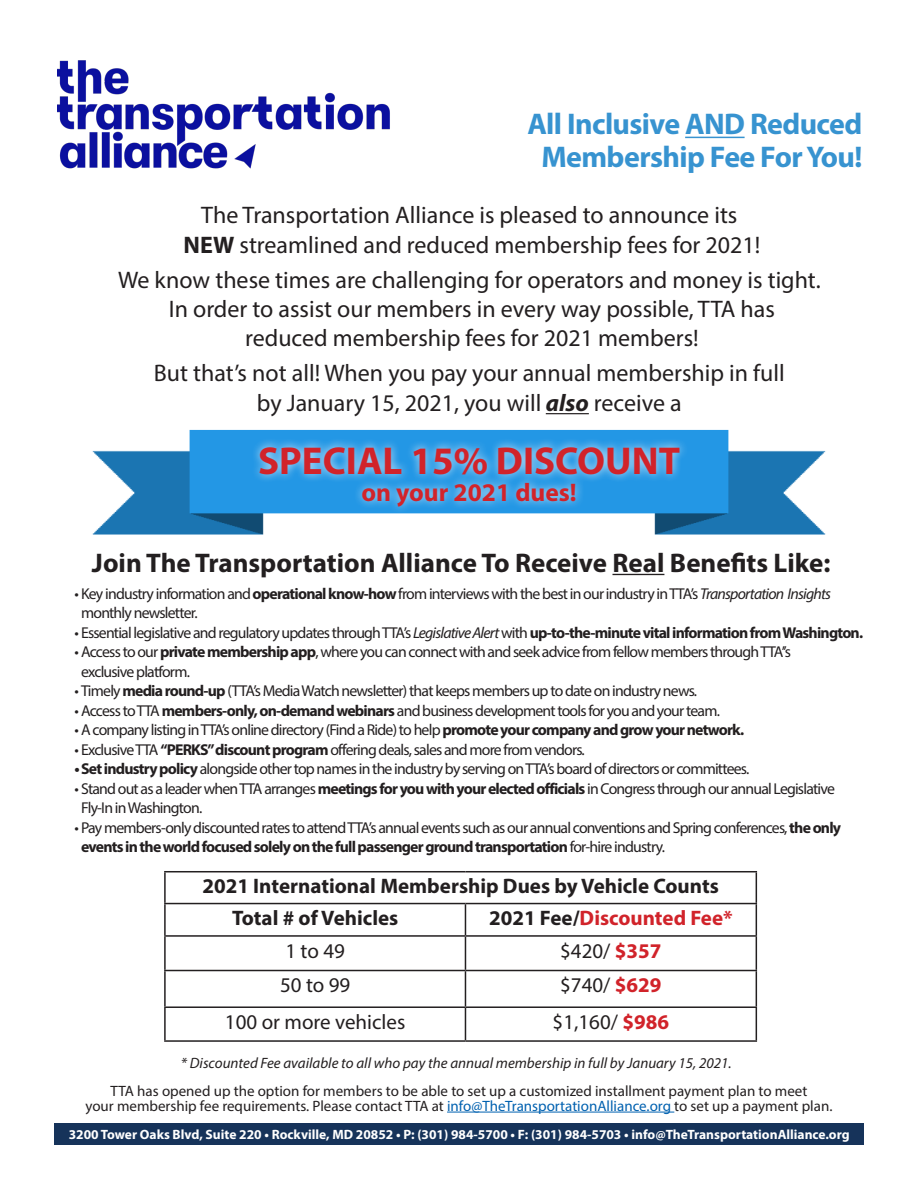
<style>
.page{position:relative;width:918px;height:1188px;background:#fff}
.page>*{position:absolute;margin:0;border:0;box-sizing:border-box;transform-origin:0 0}
.t1{font:700 39px "Myriad Pro";color:#d1232a}
.t2{font:700 30px "Myriad Pro";letter-spacing:-.02em;color:#3793d0}
.t3{font:700 27px "Myriad Pro";color:#231f20}
.t4{font:700 25.5px "Myriad Pro";color:#d1232a}
.t5{font:24px "Myriad Pro";color:#231f20}
.t6{font:700 21px "Myriad Pro";color:#231f20}
.t7{font:21px "Myriad Pro";color:#231f20}
.t8{font:700 21px "Myriad Pro";color:#d1232a}
.t9{font:15.75px/19.5px "Myriad Pro";letter-spacing:-.05em;color:#231f20}
.t10{font:15px "Myriad Pro";color:#231f20}
.t11{font:italic 15px "Myriad Pro";color:#231f20}
.t12{font:700 13.5px "Myriad Pro";color:#fff}
.s1{font-weight:700}
.s2{font-weight:700;font-style:italic}
.s3{font-style:italic}
.s4{color:#231f20}
.s5{font-weight:700;color:#d1232a}
.s6{color:#0161b0}
</style>
<div class="page">
<img style="left:92px;top:413px;width:734px;height:122px">
<hr style="left:546px;top:413px;width:43px;height:1px;background:#231f20">
<div style="left:251px;top:437px;width:438px;height:78px;background:#fff;opacity:.75"></div>
<hr style="left:685px;top:137px;width:60px;height:1px;background:#3793d0">
<img style="left:57px;top:60px;width:333px;height:109px">
<div style="left:54px;top:1123px;width:810px;height:21px;background:#16335a"></div>
<hr style="left:612px;top:574px;width:52px;height:1px;background:#231f20">
<hr style="left:447px;top:1112px;width:227px;height:1px;background:#0161b0">
<hr style="left:164px;top:871px;width:301px;height:1px;background:#231f20">
<hr style="left:164px;top:872px;width:2px;height:31px;background:#231f20">
<hr style="left:465px;top:871px;width:292px;height:1px;background:#231f20">
<hr style="left:756px;top:872px;width:1px;height:31px;background:#231f20">
<hr style="left:164px;top:903px;width:301px;height:1px;background:#231f20">
<hr style="left:164px;top:904px;width:2px;height:31px;background:#231f20">
<hr style="left:465px;top:903px;width:292px;height:1px;background:#231f20">
<hr style="left:465px;top:904px;width:1px;height:31px;background:#231f20">
<hr style="left:756px;top:904px;width:1px;height:31px;background:#231f20">
<hr style="left:164px;top:935px;width:301px;height:2px;background:#231f20">
<hr style="left:164px;top:937px;width:2px;height:33px;background:#231f20">
<hr style="left:465px;top:935px;width:292px;height:2px;background:#231f20">
<hr style="left:465px;top:937px;width:1px;height:33px;background:#231f20">
<hr style="left:756px;top:937px;width:1px;height:33px;background:#231f20">
<hr style="left:164px;top:970px;width:301px;height:1px;background:#231f20">
<hr style="left:164px;top:971px;width:2px;height:35px;background:#231f20">
<hr style="left:465px;top:970px;width:292px;height:1px;background:#231f20">
<hr style="left:465px;top:971px;width:1px;height:35px;background:#231f20">
<hr style="left:756px;top:971px;width:1px;height:35px;background:#231f20">
<hr style="left:164px;top:1006px;width:301px;height:2px;background:#231f20">
<hr style="left:164px;top:1008px;width:2px;height:32px;background:#231f20">
<hr style="left:465px;top:1006px;width:292px;height:2px;background:#231f20">
<hr style="left:465px;top:1008px;width:1px;height:32px;background:#231f20">
<hr style="left:756px;top:1008px;width:1px;height:32px;background:#231f20">
<hr style="left:164px;top:1040px;width:301px;height:2px;background:#231f20">
<hr style="left:465px;top:1040px;width:292px;height:2px;background:#231f20">
<p class="t2" style="left:527px;top:105px;width:336px">All Inclusive AND Reduced</p>
<p class="t2" style="left:541px;top:138px;width:323px">Membership Fee For You!</p>
<p class="t5" style="left:201px;top:200px;width:538px">The Transportation Alliance is pleased to announce its</p>
<p class="t5" style="left:184px;top:231px;width:578px"><span class="s1">NEW</span> streamlined and reduced membership fees for 2021!</p>
<p class="t5" style="left:118px;top:265px;width:704px">We know these times are challenging for operators and money is tight.</p>
<p class="t5" style="left:169px;top:294px;width:608px">In order to assist our members in every way possible, TTA has</p>
<p class="t5" style="left:245px;top:323px;width:455px">reduced membership fees for 2021 members!</p>
<p class="t5" style="left:154px;top:358px;width:632px">But that’s not all! When you pay your annual membership in full</p>
<p class="t5" style="left:257px;top:388px;width:426px">by January 15, 2021, you will <span class="s2">also</span> receive a</p>
<p class="t1" style="left:258px;top:435px;width:423px">SPECIAL 15% DISCOUNT</p>
<p class="t4" style="left:361px;top:476px;width:217px">on your 2021 dues!</p>
<p class="t3" style="left:92px;top:545px;width:740px">Join The Transportation Alliance To Receive Real Benefits Like:</p>
<p class="t9" style="left:81px;top:583px;width:752px;text-indent:-7px">• Key industry information and <span class="s1">operational know-how</span> from interviews with the best in our industry in TTA’s <span class="s3">Transportation Insights </span>monthly newsletter.</p>
<p class="t9" style="left:74px;top:622px;width:790px">• Essential legislative and regulatory updates through TTA’s <span class="s3">Legislative Alert</span> with <span class="s1">up-to-the-minute vital information from Washington.</span></p>
<p class="t9" style="left:81px;top:642px;width:711px;text-indent:-7px">• Access to our <span class="s1">private membership app</span>, where you can connect with and seek advice from fellow members through TTA’’s exclusive platform.</p>
<p class="t9" style="left:74px;top:681px;width:624px">• Timely <span class="s1">media round-up</span> (TTA’s Media Watch newsletter) that keeps members up to date on industry news.</p>
<p class="t9" style="left:74px;top:700px;width:647px">• Access to TTA <span class="s1">members-only, on-demand webinars</span> and business development tools for you and your team.</p>
<p class="t9" style="left:74px;top:720px;width:671px">• A company listing in TTA’s online directory (Find a Ride) to help <span class="s1">promote your company and grow your network.</span></p>
<p class="t9" style="left:74px;top:739px;width:512px">• Exclusive TTA <span class="s1">“PERKS” discount program</span> offering deals, sales and more from vendors.</p>
<p class="t9" style="left:74px;top:759px;width:677px"><span class="s1">•Set industry policy</span> alongside other top names in the industry by serving on TTA’s board of directors or committees.</p>
<p class="t9" style="left:81px;top:778px;width:755px;text-indent:-7px">• Stand out as a leader when TTA arranges <span class="s1">meetings for you with your elected officials</span> in Congress through our annual Legislative<br>Fly-In in Washington.</p>
<p class="t9" style="left:81px;top:817px;width:762px;text-indent:-7px">• Pay members-only discounted rates to attend TTA’s annual events such as our annual conventions and Spring conferences, <span class="s1">the only events in the world focused solely on the full passenger ground transportation</span> for-hire industry.</p>
<p class="t6" style="left:202px;top:873px;width:518px">2021 International Membership Dues by Vehicle Counts</p>
<p class="t6" style="left:232px;top:905px;width:168px">Total # of Vehicles</p>
<p class="t8" style="left:489px;top:905px;width:245px"><span class="s4">2021 Fee/</span>Discounted Fee*</p>
<p class="t7" style="left:285px;top:938px;width:61px">1 to 49</p>
<p class="t7" style="left:560px;top:938px;width:103px">$420/ <span class="s5">$357</span></p>
<p class="t7" style="left:280px;top:972px;width:72px">50 to 99</p>
<p class="t7" style="left:560px;top:972px;width:103px">$740/ <span class="s5">$629</span></p>
<p class="t7" style="left:225px;top:1009px;width:182px">100 or more vehicles</p>
<p class="t7" style="left:553px;top:1009px;width:118px">$1,160/ <span class="s5">$986</span></p>
<p class="t11" style="left:181px;top:1054px;width:552px">* Discounted Fee available to all who pay the annual membership in full by January 15, 2021.</p>
<p class="t10" style="left:111px;top:1081px;width:698px">TTA has opened up the option for members to be able to set up a customized installment payment plan to meet</p>
<p class="t10" style="left:86px;top:1096px;width:748px">your membership fee requirements. Please contact TTA at <span class="s6">info@TheTransportationAlliance.org</span> to set up a payment plan.</p>
<p class="t12" style="left:69px;top:1126px;width:782px">3200 Tower Oaks Blvd, Suite 220 • Rockville, MD 20852 • P: (301) 984-5700 • F: (301) 984-5703 • info@TheTransportationAlliance.org</p>
</div>
